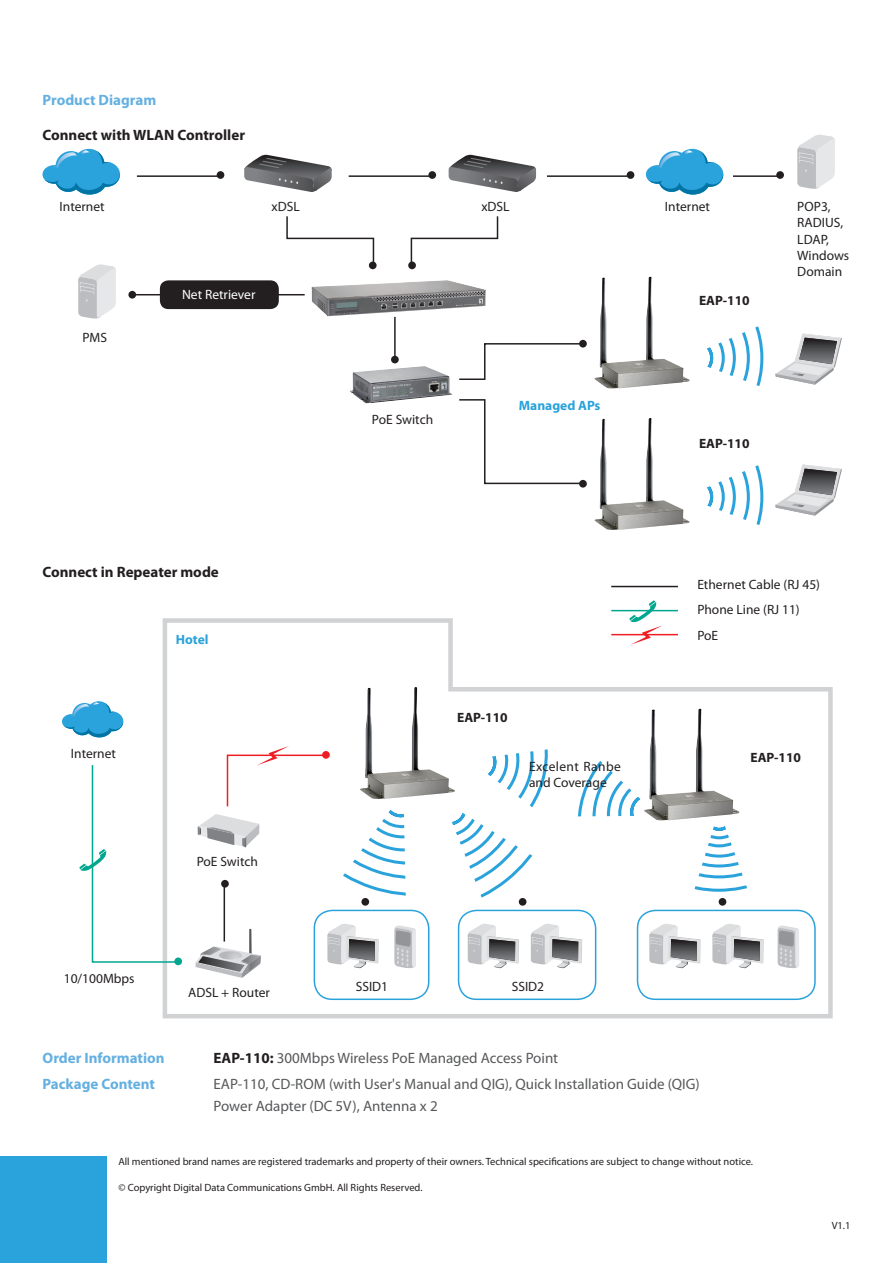
<style>
.page{position:relative;width:893px;height:1263px;background:#fff}
.page>*{position:absolute;margin:0;border:0;box-sizing:border-box;transform-origin:0 0}
.t1{font:15px/22.2px "Myriad Pro";color:#57585a}
.t2{font:700 15px "Myriad Pro";color:#231f20}
.t3{font:700 15px "Myriad Pro";color:#64b0e1}
.t4{font:13.5px/16.2px "Myriad Pro";color:#231f20}
.t5{font:700 13.5px "Myriad Pro";color:#231f20}
.t6{font:13.5px/16.2px "Myriad Pro";letter-spacing:.02em;color:#231f20}
.t7{font:700 13.5px "Myriad Pro";color:#2aa2db}
.t8{font:13.5px "Myriad Pro";color:#fff}
.t9{font:10.5px "Myriad Pro";color:#231f20}
.s1{font-weight:700;color:#231f20}
</style>
<div class="page">
<div style="left:0;top:1157px;width:106px;height:106px;background:#2aa2db"></div>
<svg style="left:43px;top:149px;width:77px;height:46px"></svg>
<hr style="left:137px;top:175px;width:81px;height:2px;background:#231f20">
<svg style="left:244px;top:155px;width:88px;height:37px"></svg>
<svg style="left:449px;top:155px;width:87px;height:37px"></svg>
<svg style="left:646px;top:149px;width:77px;height:46px"></svg>
<svg style="left:797px;top:134px;width:38px;height:55px;background:#dadbdd"></svg>
<img style="left:312px;top:280px;width:174px;height:36px">
<svg style="left:775px;top:334px;width:67px;height:51px"></svg>
<svg style="left:78px;top:264px;width:38px;height:55px;background:#dadbdd"></svg>
<svg style="left:706px;top:326px;width:58px;height:60px"></svg>
<img style="left:350px;top:366px;width:102px;height:37px">
<div style="left:217px;top:171px;width:7px;height:8px;background:#231f20;border-radius:50%"></div>
<hr style="left:349px;top:175px;width:80px;height:2px;background:#231f20">
<div style="left:428px;top:171px;width:8px;height:8px;background:#231f20;border-radius:50%"></div>
<hr style="left:547px;top:175px;width:81px;height:2px;background:#231f20">
<div style="left:627px;top:171px;width:7px;height:8px;background:#231f20;border-radius:50%"></div>
<hr style="left:733px;top:175px;width:44px;height:2px;background:#231f20">
<div style="left:776px;top:171px;width:8px;height:8px;background:#231f20;border-radius:50%"></div>
<div style="left:391px;top:356px;width:8px;height:7px;background:#231f20;border-radius:50%"></div>
<div style="left:128px;top:291px;width:8px;height:8px;background:#231f20;border-radius:50%"></div>
<div style="left:160px;top:280px;width:119px;height:29px;background:#231f20;border-radius:9px"></div>
<hr style="left:134px;top:294px;width:171px;height:1px;background:#231f20">
<div style="left:408px;top:261px;width:8px;height:8px;background:#231f20;border-radius:50%"></div>
<svg style="left:410px;top:216px;width:89px;height:48px"></svg>
<svg style="left:286px;top:216px;width:89px;height:45px"></svg>
<div style="left:369px;top:261px;width:8px;height:8px;background:#231f20;border-radius:50%"></div>
<div style="left:579px;top:340px;width:8px;height:8px;background:#231f20;border-radius:50%"></div>
<hr style="left:394px;top:317px;width:2px;height:41px;background:#231f20">
<svg style="left:706px;top:465px;width:58px;height:60px"></svg>
<svg style="left:775px;top:465px;width:67px;height:51px"></svg>
<svg style="left:579px;top:480px;width:8px;height:8px"></svg>
<svg style="left:459px;top:342px;width:125px;height:38px"></svg>
<svg style="left:459px;top:399px;width:125px;height:86px"></svg>
<svg style="left:162px;top:618px;width:671px;height:401px"></svg>
<svg style="left:62px;top:701px;width:61px;height:36px"></svg>
<svg style="left:196px;top:928px;width:65px;height:50px"></svg>
<svg style="left:394px;top:925px;width:22px;height:44px"></svg>
<svg style="left:327px;top:923px;width:52px;height:45px"></svg>
<svg style="left:468px;top:923px;width:51px;height:45px"></svg>
<svg style="left:531px;top:923px;width:51px;height:45px"></svg>
<svg style="left:649px;top:923px;width:52px;height:45px"></svg>
<svg style="left:712px;top:923px;width:52px;height:45px"></svg>
<svg style="left:778px;top:925px;width:22px;height:44px"></svg>
<div style="left:314px;top:910px;width:115px;height:90px;border:2px solid #2aa2db;border-radius:18px"></div>
<div style="left:458px;top:910px;width:138px;height:90px;border:2px solid #2aa2db;border-radius:18px"></div>
<div style="left:637px;top:910px;width:179px;height:90px;border:2px solid #2aa2db;border-radius:18px"></div>
<svg style="left:566px;top:721px;width:78px;height:96px"></svg>
<svg style="left:174px;top:957px;width:8px;height:8px"></svg>
<div style="left:719px;top:898px;width:7px;height:8px;background:#231f20;border-radius:50%"></div>
<svg style="left:690px;top:810px;width:62px;height:83px"></svg>
<svg style="left:444px;top:742px;width:113px;height:173px"></svg>
<hr style="left:611px;top:586px;width:67px;height:1px;background:#231f20">
<hr style="left:611px;top:610px;width:67px;height:1px;background:#00a78e">
<hr style="left:611px;top:634px;width:67px;height:1px;background:#ee1d23">
<svg style="left:629px;top:600px;width:33px;height:45px"></svg>
<hr style="left:224px;top:886px;width:1px;height:55px;background:#231f20">
<svg style="left:79px;top:764px;width:101px;height:199px"></svg>
<svg style="left:198px;top:746px;width:208px;height:166px"></svg>
<img style="left:595px;top:277px;width:95px;height:111px">
<img style="left:595px;top:418px;width:95px;height:112px">
<img style="left:644px;top:709px;width:95px;height:111px">
<img style="left:360px;top:687px;width:95px;height:112px">
<h1 class="t3" style="left:43px;top:90px;width:115px">Product Diagram</h1>
<h1 class="t2" style="left:43px;top:125px;width:204px">Connect with WLAN Controller</h1>
<p class="t4" style="left:60px;top:198px;width:47px">Internet</p>
<p class="t4" style="left:82px;top:329px;width:26px">PMS</p>
<p class="t8" style="left:182px;top:286px;width:75px">Net Retriever</p>
<p class="t4" style="left:271px;top:198px;width:30px">xDSL</p>
<p class="t4" style="left:481px;top:198px;width:30px">xDSL</p>
<p class="t4" style="left:665px;top:198px;width:47px">Internet</p>
<p class="t4" style="left:797px;top:198px;width:53px">POP3,<br>RADIUS,<br>LDAP,<br>Windows<br>Domain</p>
<p class="t5" style="left:699px;top:291px;width:52px">EAP-110</p>
<p class="t4" style="left:372px;top:412px;width:63px">PoE Switch</p>
<p class="t7" style="left:519px;top:397px;width:83px">Managed APs</p>
<p class="t5" style="left:699px;top:435px;width:52px">EAP-110</p>
<h1 class="t2" style="left:43px;top:562px;width:178px">Connect in Repeater mode</h1>
<p class="t4" style="left:697px;top:571px;width:124px;line-height:25.5px">Ethernet Cable (RJ 45)<br>Phone Line (RJ 11)</p>
<p class="t7" style="left:176px;top:630px;width:34px">Hotel</p>
<p class="t4" style="left:697px;top:627px;width:22px">PoE</p>
<p class="t4" style="left:71px;top:745px;width:47px">Internet</p>
<p class="t4" style="left:64px;top:970px;width:72px">10/100Mbps</p>
<p class="t4" style="left:197px;top:853px;width:63px">PoE Switch</p>
<p class="t4" style="left:188px;top:984px;width:83px">ADSL + Router</p>
<p class="t5" style="left:457px;top:708px;width:52px">EAP-110</p>
<p class="t6" style="left:529px;top:758px;width:93px">Excelent Ranbe and Coverage</p>
<p class="t4" style="left:356px;top:978px;width:34px">SSID1</p>
<p class="t4" style="left:512px;top:978px;width:34px">SSID2</p>
<h1 class="t3" style="left:43px;top:1048px;width:124px">Order Information</h1>
<h1 class="t1" style="left:214px;top:1046px;width:346px"><span class="s1">EAP-110:</span> 300Mbps Wireless PoE Managed Access Point</h1>
<h1 class="t3" style="left:43px;top:1074px;width:114px">Package Content</h1>
<h1 class="t1" style="left:214px;top:1073px;width:488px">EAP-110, CD-ROM (with User's Manual and QIG), Quick Installation Guide (QIG)<br>Power Adapter (DC 5V), Antenna x 2</h1>
<p class="t5" style="left:750px;top:748px;width:52px">EAP-110</p>
<p class="t9" style="left:118px;top:1155px;width:636px">All mentioned brand names are registered trademarks and property of their owners. Technical specifications are subject to change without notice.</p>
<p class="t9" style="left:118px;top:1181px;width:306px">© Copyright Digital Data Communications GmbH. All Rights Reserved.</p>
<p class="t9" style="left:832px;top:1219px;width:20px">V1.1</p>
</div>
